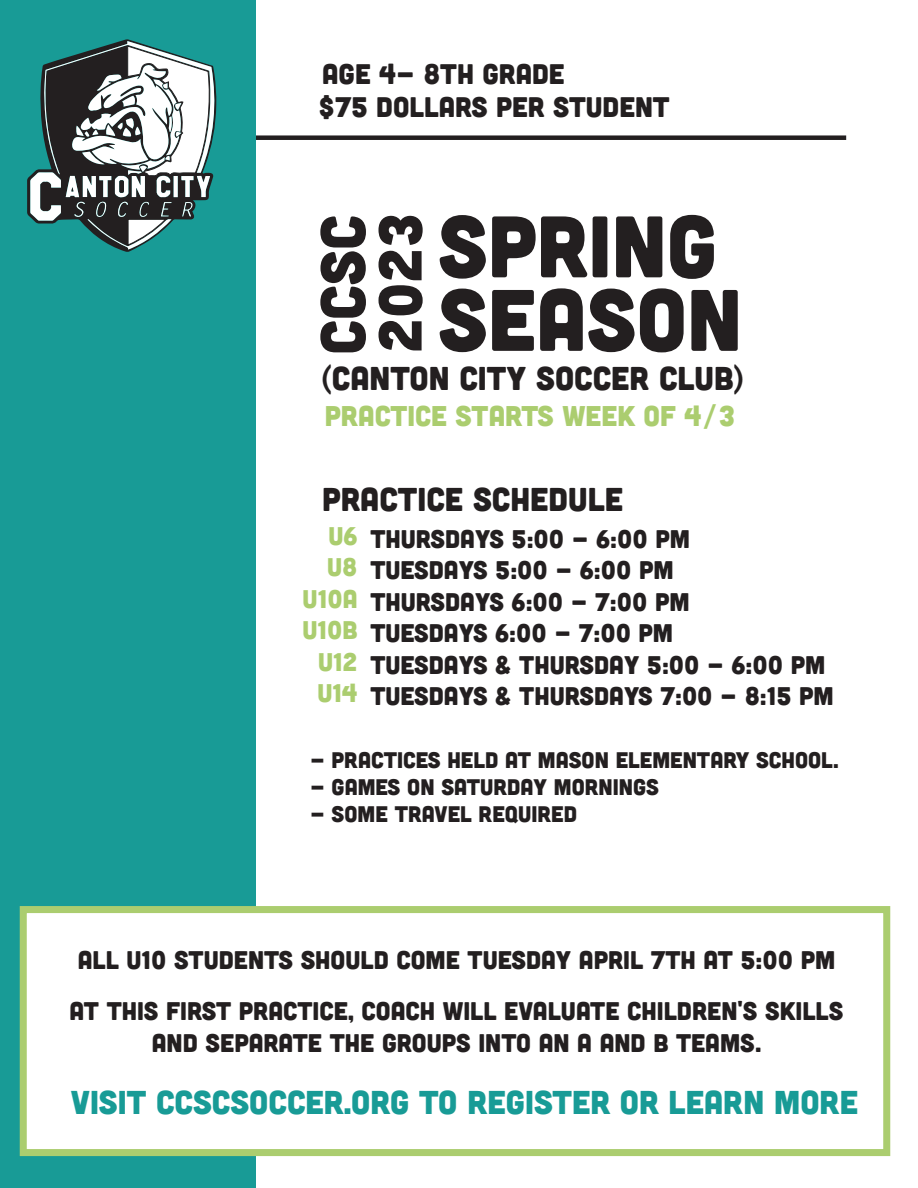
<style>
.page{position:relative;width:918px;height:1188px;background:#fff}
.page>*{position:absolute;margin:0;border:0;box-sizing:border-box;transform-origin:0 0}
.t1{font:87px/73.5px "Cubano";color:#231f20}
.t2{font:60px "Cubano Sharp";color:#231f20}
.t3{font:33px "Cubano Sharp";color:#189b96}
.t4{font:33px "Cubano";color:#231f20}
.t5{font:28.5px "Cubano Sharp";color:#abcd6f}
.t6{font:28.35px "Cubano";color:#231f20}
.t7{font:25.5px/31.5px "Cubano";color:#231f20}
.t8{font:25.5px/31.5px "Cubano Sharp";color:#abcd6f;text-align:right}
.t9{font:22.5px "Cubano Sharp";color:#231f20}
</style>
<div class="page">
<svg style="left:320px;top:216px;width:46px;height:136px"></svg>
<div style="left:238px;top:135px;width:608px;height:5px;background:#231f20"></div>
<div style="left:0;top:0;width:256px;height:1188px;background:#189b96"></div>
<div style="left:20px;top:906px;width:870px;height:250px;background:#fff;border:7px solid #abcd6f"></div>
<svg style="left:27px;top:39px;width:190px;height:213px"></svg>
<p class="t6" style="left:322px;top:56px;width:244px">AGE 4- 8TH GRADE</p>
<p class="t6" style="left:319px;top:89px;width:353px">$75 DOLLARS PER STUDENT</p>
<h1 class="t1" style="left:438px;top:206px;width:306px">SPRING<br>SEASON</h1>
<p class="t4" style="left:322px;top:357px;width:423px">(CANTON CITY SOCCER CLUB)</p>
<h2 class="t2" style="left:361px;top:353px;width:141px;rotate:-90deg">2023</h2>
<p class="t5" style="left:325px;top:398px;width:412px">PRACTICE STARTS WEEK OF 4/3</p>
<p class="t4" style="left:322px;top:478px;width:302px">PRACTICE SCHEDULE</p>
<p class="t7" style="left:370px;top:522px;width:465px">THURSDAYS 5:00 - 6:00 PM<br>TUESDAYS 5:00 - 6:00 PM<br>THURSDAYS 6:00 - 7:00 PM<br>TUESDAYS 6:00 - 7:00 PM<br>TUESDAYS &amp; THURSDAY 5:00 - 6:00 PM<br>TUESDAYS &amp; THURSDAYS 7:00 - 8:15 PM</p>
<p class="t8" style="left:303px;top:519px;width:56px">U6<br>U8<br>U10A<br>U10B<br>U12<br>U14</p>
<p class="t9" style="left:310px;top:746px;width:530px">- PRACTICES HELD AT MASON ELEMENTARY SCHOOL.</p>
<p class="t9" style="left:310px;top:773px;width:350px">- GAMES ON SATURDAY MORNINGS</p>
<p class="t9" style="left:310px;top:800px;width:269px">- SOME TRAVEL REQUIRED</p>
<p class="t7" style="left:70px;top:934px;width:775px;line-height:51px;text-align:center">ALL U10 STUDENTS SHOULD COME TUESDAY APRIL 7TH AT 5:00 PM<br>AT THIS FIRST PRACTICE, COACH WILL EVALUATE CHILDREN'S SKILLS</p>
<p class="t7" style="left:152px;top:1026px;width:611px">AND SEPARATE THE GROUPS INTO AN A AND B TEAMS.</p>
<p class="t3" style="left:71px;top:1081px;width:789px">VISIT CCSCSOCCER.ORG TO REGISTER OR LEARN MORE</p>
</div>
